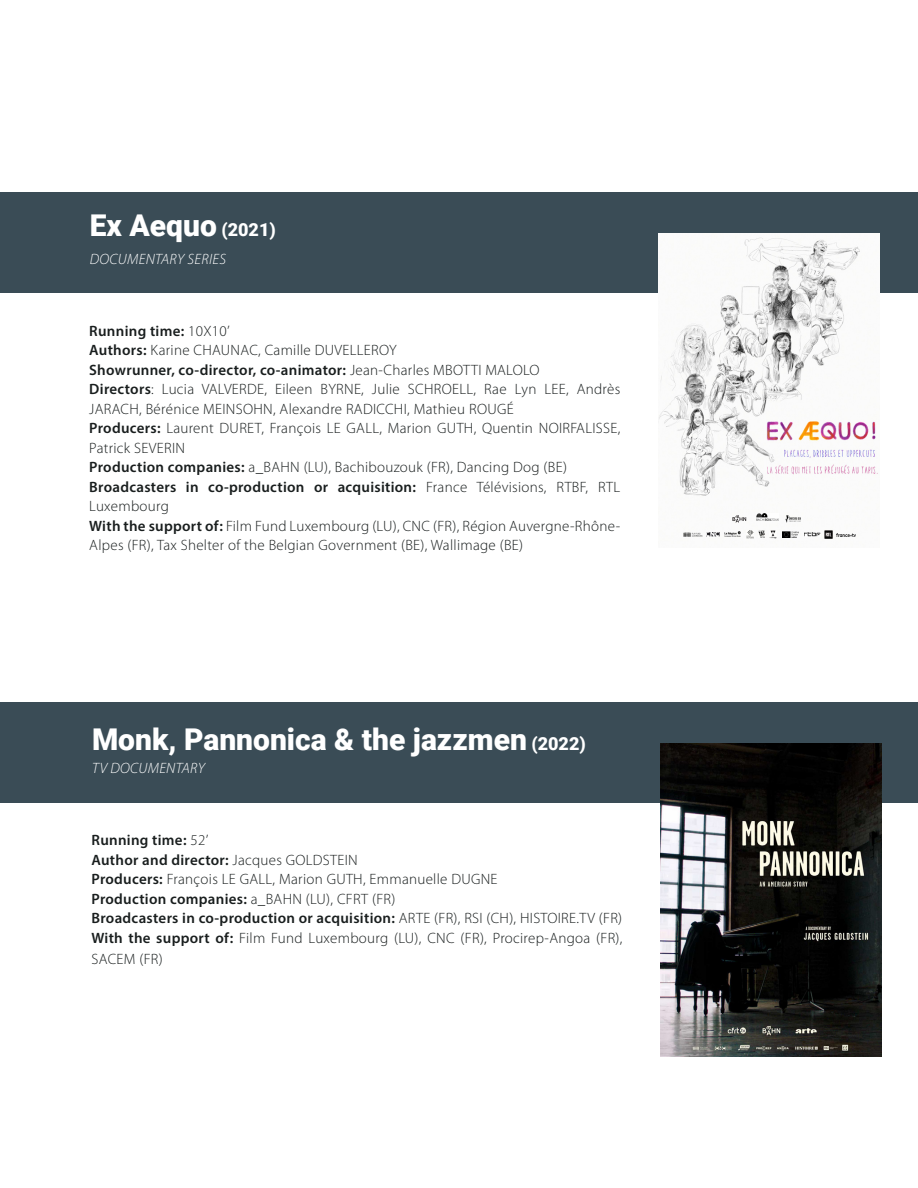
<style>
.page{position:relative;width:918px;height:1188px;background:#fff}
.page>*{position:absolute;margin:0;border:0;box-sizing:border-box;transform-origin:0 0}
.t1{font:900 30px "Roboto";color:#fff}
.t2{font:300 15px/19.5px "Myriad Pro";letter-spacing:.02em;color:#191e1e}
.t3{font:600 15px/19.5px "Myriad Pro";letter-spacing:.02em;color:#191e1e}
.t4{font:italic 300 15px "Myriad Pro";letter-spacing:.02em;color:#fff}
.s1{font-size:18px}
.s2{font-weight:300}
.s3{font-weight:600}
</style>
<div class="page">
<div style="left:0;top:193px;width:918px;height:100px;background:#3a4c56"></div>
<img style="left:658px;top:233px;width:221px;height:306px">
<svg style="left:732px;top:515px;width:14px;height:8px"></svg>
<img style="left:757px;top:514px;width:21px;height:7px">
<img style="left:785px;top:515px;width:16px;height:7px">
<svg style="left:706px;top:532px;width:13px;height:4px"></svg>
<img style="left:725px;top:532px;width:15px;height:5px">
<svg style="left:825px;top:531px;width:7px;height:8px"></svg>
<img style="left:782px;top:531px;width:17px;height:6px">
<svg style="left:747px;top:530px;width:29px;height:9px"></svg>
<img style="left:683px;top:533px;width:19px;height:4px">
<img style="left:837px;top:533px;width:18px;height:3px">
<img style="left:804px;top:532px;width:16px;height:5px">
<div style="left:0;top:702px;width:918px;height:101px;background:#3a4c56"></div>
<img style="left:660px;top:743px;width:222px;height:313px">
<p class="t1" style="left:90px;top:204px;width:187px">Ex Aequo <span class="s1">(2021)</span></p>
<p class="t4" style="left:90px;top:251px;width:138px">DOCUMENTARY SERIES</p>
<p class="t3" style="left:89px;top:320px;width:142px">Running time: <span class="s2">10X10’</span></p>
<p class="t2" style="left:89px;top:341px;width:309px"><span class="s3">Authors:</span> Karine CHAUNAC, Camille DUVELLEROY</p>
<p class="t3" style="left:89px;top:359px;width:452px">Showrunner, co-director, co-animator: <span class="s2">Jean-Charles MBOTTI MALOLO</span></p>
<p class="t2" style="left:89px;top:380px;width:533px"><span class="s3">Directors</span>: Lucia VALVERDE, Eileen BYRNE, Julie SCHROELL, Rae Lyn LEE, Andrès<br>JARACH, Bérénice MEINSOHN, Alexandre RADICCHI, Mathieu ROUGÉ</p>
<p class="t2" style="left:89px;top:419px;width:533px"><span class="s3">Producers:</span> Laurent DURET, François LE GALL, Marion GUTH, Quentin NOIRFALISSE,<br>Patrick SEVERIN</p>
<p class="t2" style="left:89px;top:458px;width:479px"><span class="s3">Production companies:</span> a_BAHN (LU), Bachibouzouk (FR), Dancing Dog (BE)</p>
<p class="t3" style="left:89px;top:476px;width:533px">Broadcasters in co-production or acquisition: <span class="s2">France Télévisions, RTBF, RTL<br>Luxembourg</span></p>
<p class="t2" style="left:89px;top:516px;width:533px"><span class="s3">With the support of:</span> Film Fund Luxembourg (LU), CNC (FR), Région Auvergne-Rhône-<br>Alpes (FR), Tax Shelter of the Belgian Government (BE), Wallimage (BE)</p>
<p class="t1" style="left:92px;top:718px;width:495px">Monk, Pannonica &amp; the jazzmen <span class="s1">(2022)</span></p>
<p class="t4" style="left:92px;top:760px;width:114px">TV DOCUMENTARY</p>
<p class="t3" style="left:92px;top:830px;width:118px">Running time: <span class="s2">52’</span></p>
<p class="t3" style="left:92px;top:850px;width:268px">Author and director: <span class="s2">Jacques GOLDSTEIN</span></p>
<p class="t2" style="left:92px;top:870px;width:408px"><span class="s3">Producers:</span> François LE GALL, Marion GUTH, Emmanuelle DUGNE</p>
<p class="t3" style="left:92px;top:889px;width:305px">Production companies: <span class="s2">a_BAHN (LU), CFRT (FR)</span></p>
<p class="t3" style="left:92px;top:908px;width:532px">Broadcasters in co-production or acquisition: <span class="s2">ARTE (FR), RSI (CH), HISTOIRE.TV (FR)</span></p>
<p class="t2" style="left:92px;top:928px;width:533px;line-height:21px"><span class="s3">With the support of:</span> Film Fund Luxembourg (LU), CNC (FR), Procirep-Angoa (FR),<br>SACEM (FR)</p>
</div>
